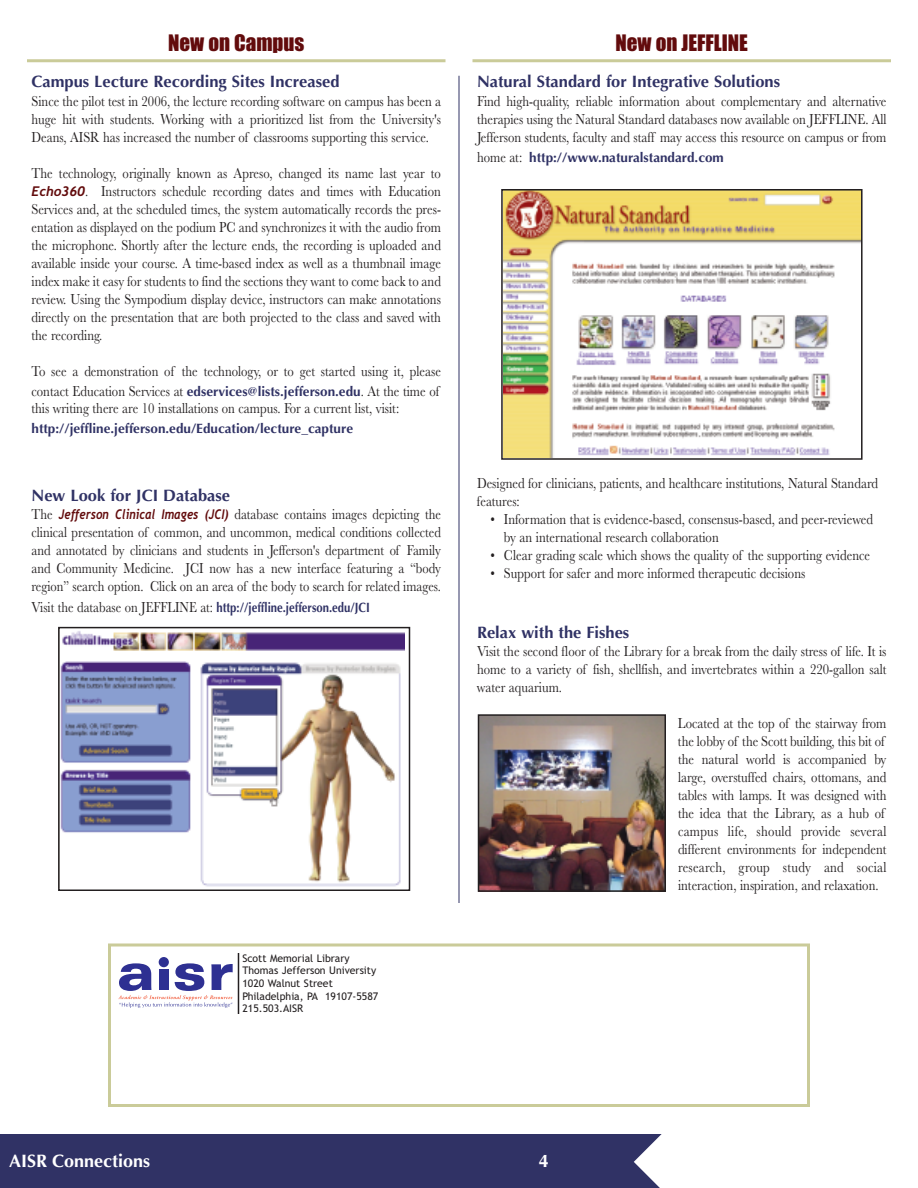
<style>
.page{position:relative;width:918px;height:1188px;background:#fff}
.page>*{position:absolute;margin:0;border:0;box-sizing:border-box;transform-origin:0 0}
.t1{font:21px "Impact";color:#620b0c}
.t2{font:700 18px "Optima";color:#fff}
.t3{font:700 16.5px "Optima";color:#303265}
.t4{font:15px/18px "Baskerville";color:#231f20;text-align:justify;scale:.85 1}
.t5{font:15px/18px "Baskerville";color:#231f20;text-align:justify;scale:.84 1}
.t6{font:700 13.5px "Optima";color:#303265}
.t7{font:700 13.5px "Optima";color:#303265;scale:.84 1}
.t8{font:10.5px/12.6px "Trebuchet MS";color:#231f20}
.s1{font-family:"Baskerville";font-weight:400;font-size:15px;color:#231f20}
.s2{font-family:"Trebuchet";font-weight:700;font-style:italic;font-size:13.5px;color:#620b0c}
.s3{font-family:"Optima";font-weight:700;font-size:13.5px;color:#303265}
</style>
<div class="page">
<div style="left:108px;top:944px;width:702px;height:163px;border:3px solid #cacb99"></div>
<div style="left:0;top:1134px;width:674px;height:54px;background:#303265"></div>
<svg style="left:634px;top:1134px;width:40px;height:54px"></svg>
<hr style="left:27px;top:59px;width:419px;height:3px;background:#cacb99">
<hr style="left:472px;top:59px;width:419px;height:3px;background:#cacb99">
<div style="left:159px;top:957px;width:10px;height:10px;background:#2e3092;border-radius:50%"></div>
<svg style="left:118px;top:962px;width:115px;height:46px"></svg>
<hr style="left:238px;top:953px;width:1px;height:61px;background:#231f20">
<img style="left:481px;top:717px;width:182px;height:172px">
<div style="left:478px;top:714px;width:188px;height:178px;border:2px solid #231f20"></div>
<img style="left:61px;top:631px;width:344px;height:256px">
<div style="left:58px;top:627px;width:352px;height:264px;border:2px solid #231f20"></div>
<img style="left:504px;top:192px;width:356px;height:265px">
<div style="left:501px;top:189px;width:362px;height:271px;border:2px solid #231f20"></div>
<hr style="left:459px;top:76px;width:1px;height:827px;background:#303265">
<h1 class="t1" style="left:168px;top:31px;width:138px">New on Campus</h1>
<h1 class="t1" style="left:615px;top:31px;width:134px">New on JEFFLINE</h1>
<p class="t3" style="left:477px;top:72px;width:305px">Natural Standard for Integrative Solutions</p>
<p class="t4" style="left:477px;top:91px;width:483px">Find high-quality, reliable information about complementary and alternative therapies using the Natural Standard databases now available on JEFFLINE. All Jefferson students, faculty and staff may access this resource on campus or from</p>
<p class="t6" style="left:477px;top:150px;width:248px"><span class="s1">home at:</span> http://www.naturalstandard.com</p>
<p class="t3" style="left:32px;top:72px;width:310px">Campus Lecture Recording Sites Increased</p>
<p class="t4" style="left:31px;top:91px;width:483px">Since the pilot test in 2006, the lecture recording software on campus has been a huge hit with students. Working with a prioritized list from the University's Deans, AISR has increased the number of classrooms supporting this service.</p>
<p class="t4" style="left:31px;top:163px;width:483px">The technology, originally known as Apreso, changed its name last year to <span class="s2">Echo360</span>. Instructors schedule recording dates and times with Education Services and, at the scheduled times, the system automatically records the pres&shy;entation as displayed on the podium PC and synchronizes it with the audio from the microphone. Shortly after the lecture ends, the recording is uploaded and available inside your course. A time-based index as well as a thumbnail image index make it easy for students to find the sections they want to come back to and review. Using the Sympodium display device, instructors can make annotations directly on the presentation that are both projected to the class and saved with the recording.</p>
<p class="t4" style="left:32px;top:360px;width:483px;line-height:20.4px">To see a demonstration of the technology, or to get started using it, please contact Education Services at <span class="s3">edservices@lists.jefferson.edu</span>. At the time of</p>
<p class="t4" style="left:32px;top:399px;width:434px">this writing there are 10 installations on campus. For a current list, visit:</p>
<p class="t6" style="left:32px;top:421px;width:323px">http://jeffline.jefferson.edu/Education/lecture_capture</p>
<p class="t3" style="left:32px;top:486px;width:200px">New Look for JCI Database</p>
<p class="t5" style="left:31px;top:505px;width:489px">The <span class="s2">Jefferson Clinical Images (JCI)</span> database contains images depicting the clinical presentation of common, and uncommon, medical conditions collected and annotated by clinicians and students in Jefferson's department of Family and Community Medicine. JCI now has a new interface featuring a “body region” search option. Click on an area of the body to search for related images.</p>
<p class="t7" style="left:31px;top:599px;width:404px"><span class="s1">Visit the database on JEFFLINE at:</span> http://jeffline.jefferson.edu/JCI</p>
<p class="t8" style="left:242px;top:952px;width:138px">Scott Memorial Library<br>Thomas Jefferson University<br>1020 Walnut Street<br>Philadelphia, PA 19107-5587<br>215.503.AISR</p>
<p class="t4" style="left:477px;top:474px;width:473px">Designed for clinicians, patients, and healthcare institutions, Natural Standard features:</p>
<p class="t4" style="left:504px;top:510px;width:436px;text-indent:-14px">• Information that is evidence-based, consensus-based, and peer-reviewed by an international research collaboration</p>
<p class="t4" style="left:490px;top:546px;width:448px">• Clear grading scale which shows the quality of the supporting evidence</p>
<p class="t4" style="left:490px;top:564px;width:372px">• Support for safer and more informed therapeutic decisions</p>
<p class="t3" style="left:477px;top:623px;width:154px">Relax with the Fishes</p>
<p class="t4" style="left:477px;top:642px;width:483px">Visit the second floor of the Library for a break from the daily stress of life. It is home to a variety of fish, shellfish, and invertebrates within a 220-gallon salt water aquarium.</p>
<p class="t4" style="left:678px;top:714px;width:247px;text-align:left">Located at the top of the stairway from the lobby of the Scott building, this bit of the natural world is accompanied by large, overstuffed chairs, ottomans, and tables with lamps. It was designed with the idea that the Library, as a hub of campus life, should provide several different environments for independent research, group study and social interaction, inspiration, and relaxation.</p>
<p class="t2" style="left:9px;top:1150px;width:143px">AISR Connections</p>
<p class="t2" style="left:539px;top:1150px;width:12px">4</p>
</div>
